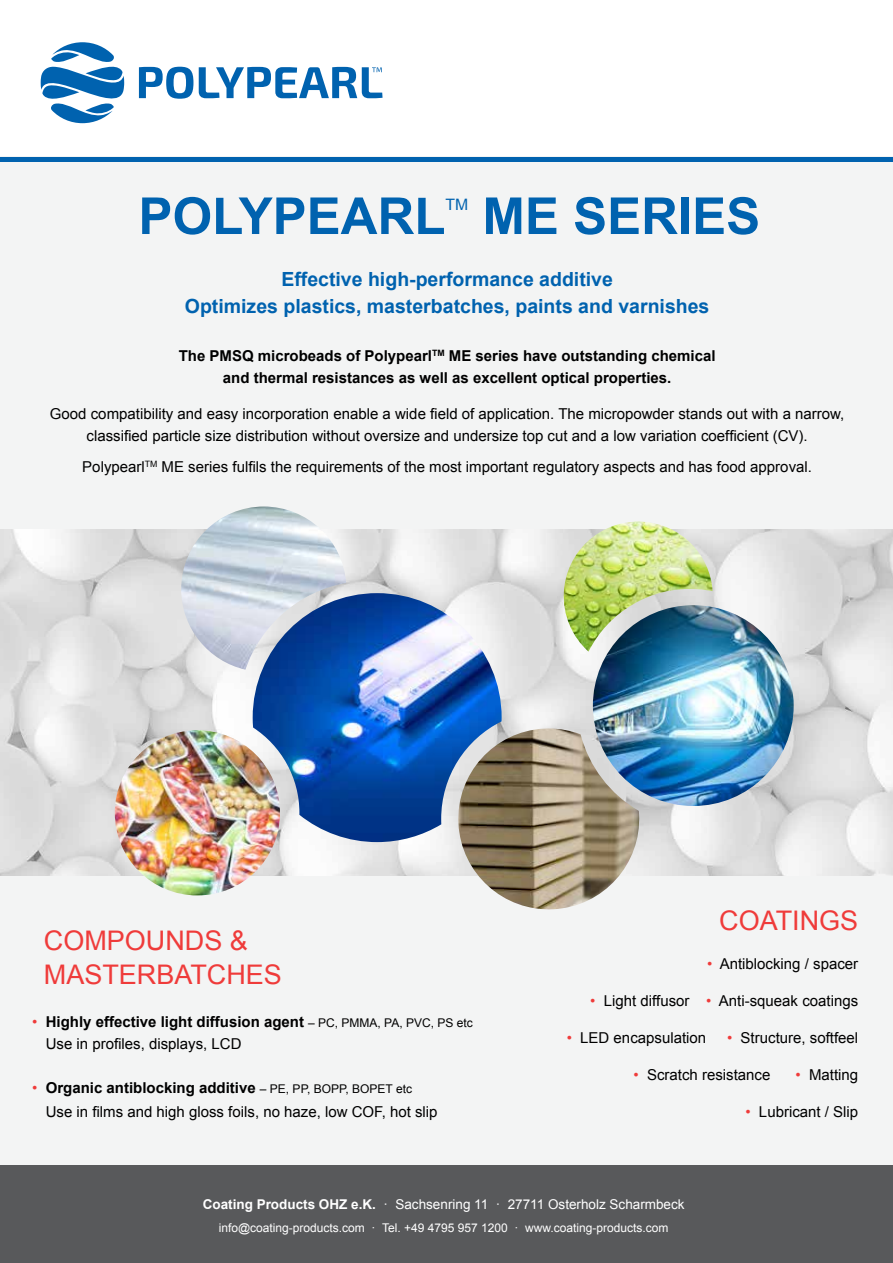
<style>
.page{position:relative;width:893px;height:1263px;background:#fff}
.page>*{position:absolute;margin:0;border:0;box-sizing:border-box;transform-origin:0 0}
.t1{font:700 51px "Arial";color:#0062af}
.t2{font:27px/34.5px "Arial";color:#ef3b3a}
.t3{font:700 19.5px/27px "Arial";color:#0062af;text-align:center}
.t4{font:15.75px "Arial";color:#0062af}
.t5{font:15px/22.5px "Arial";color:#000;text-align:center}
.t6{font:700 15px/22.5px "Arial";color:#000;text-align:center}
.t7{font:13.5px "Arial";color:#fff}
.t8{font:12px "Arial";color:#fff}
.s1{font-weight:400;color:#ef3b3a}
.s2{font-weight:400;font-size:12px}
.s3{font-weight:400}
.s4{color:#ef3b3a}
.s5{font-weight:700}
.s6{font-size:12px}
</style>
<div class="page">
<div style="left:0;top:157px;width:893px;height:1015px;background:#f3f4f4"></div>
<img style="left:0;top:529px;width:893px;height:347px">
<img style="left:115px;top:730px;width:165px;height:165px;border-radius:83px">
<img style="left:181px;top:506px;width:165px;height:164px">
<img style="left:593px;top:605px;width:201px;height:201px;border-radius:100px">
<img style="left:562px;top:522px;width:151px;height:130px">
<img style="left:456px;top:728px;width:186px;height:182px">
<img style="left:253px;top:593px;width:249px;height:249px">
<div style="left:0;top:157px;width:893px;height:5px;background:#0062af"></div>
<div style="left:0;top:1166px;width:893px;height:97px;background:#58595b"></div>
<svg style="left:41px;top:42px;width:83px;height:81px"></svg>
<svg style="left:139px;top:67px;width:54px;height:32px"></svg>
<svg style="left:199px;top:67px;width:184px;height:31px"></svg>
<h1 class="t1" style="left:138px;top:182px;width:309px">POLYPEARL</h1>
<p class="t4" style="left:445px;top:194px;width:24px">TM</p>
<h1 class="t1" style="left:482px;top:182px;width:279px">ME SERIES</h1>
<h3 class="t3" style="left:185px;top:266px;width:526px">Effective high-performance additive<br>Optimizes plastics, masterbatches, paints and varnishes</h3>
<p class="t6" style="left:179px;top:345px;width:538px">The PMSQ microbeads of Polypearl<sup>TM</sup> ME series have outstanding chemical and thermal resistances as well as excellent optical properties.</p>
<p class="t5" style="left:50px;top:402px;width:796px">Good compatibility and easy incorporation enable a wide field of application. The micropowder stands out with a narrow, classified particle size distribution without oversize and undersize top cut and a low variation coefficient (CV).</p>
<p class="t5" style="left:82px;top:456px;width:731px">Polypearl<sup>TM</sup> ME series fulfils the requirements of the most important regulatory aspects and has food approval.</p>
<h2 class="t2" style="left:44px;top:923px;width:240px">COMPOUNDS &amp;<br>MASTERBATCHES</h2>
<p class="t6" style="left:46px;top:1010px;width:429px;text-align:left;text-indent:-14px"><span class="s1">•</span> Highly effective light diffusion agent <span class="s2">– PC, PMMA, PA, PVC, PS etc<br></span><span class="s3">Use in profiles, displays, LCD</span></p>
<p class="t5" style="left:46px;top:1076px;width:393px;line-height:24px;text-align:left;text-indent:-14px"><span class="s4">•</span> <span class="s5">Organic antiblocking additive</span> <span class="s6">– PE, PP, BOPP, BOPET etc<br></span>Use in films and high gloss foils, no haze, low COF, hot slip</p>
<h2 class="t2" style="left:719px;top:903px;width:141px">COATINGS</h2>
<p class="t5" style="left:707px;top:952px;width:153px"><span class="s4">•</span> Antiblocking / spacer</p>
<p class="t5" style="left:590px;top:989px;width:269px"><span class="s4">•</span> Light diffusor <span class="s4">•</span> Anti-squeak coatings</p>
<p class="t5" style="left:567px;top:1026px;width:141px"><span class="s4">•</span> LED encapsulation</p>
<p class="t5" style="left:727px;top:1026px;width:133px"><span class="s4">•</span> Structure, softfeel</p>
<p class="t5" style="left:633px;top:1063px;width:138px"><span class="s4">•</span> Scratch resistance</p>
<p class="t5" style="left:795px;top:1063px;width:64px"><span class="s4">•</span> Matting</p>
<p class="t5" style="left:745px;top:1100px;width:114px"><span class="s4">•</span> Lubricant / Slip</p>
<p class="t7" style="left:203px;top:1195px;width:483px"><span class="s5">Coating Products OHZ e.K.</span> · Sachsenring 11 · 27711 Osterholz Scharmbeck</p>
<p class="t8" style="left:219px;top:1220px;width:451px">info@coating-products.com · Tel. +49 4795 957 1200 · www.coating-products.com</p>
</div>
